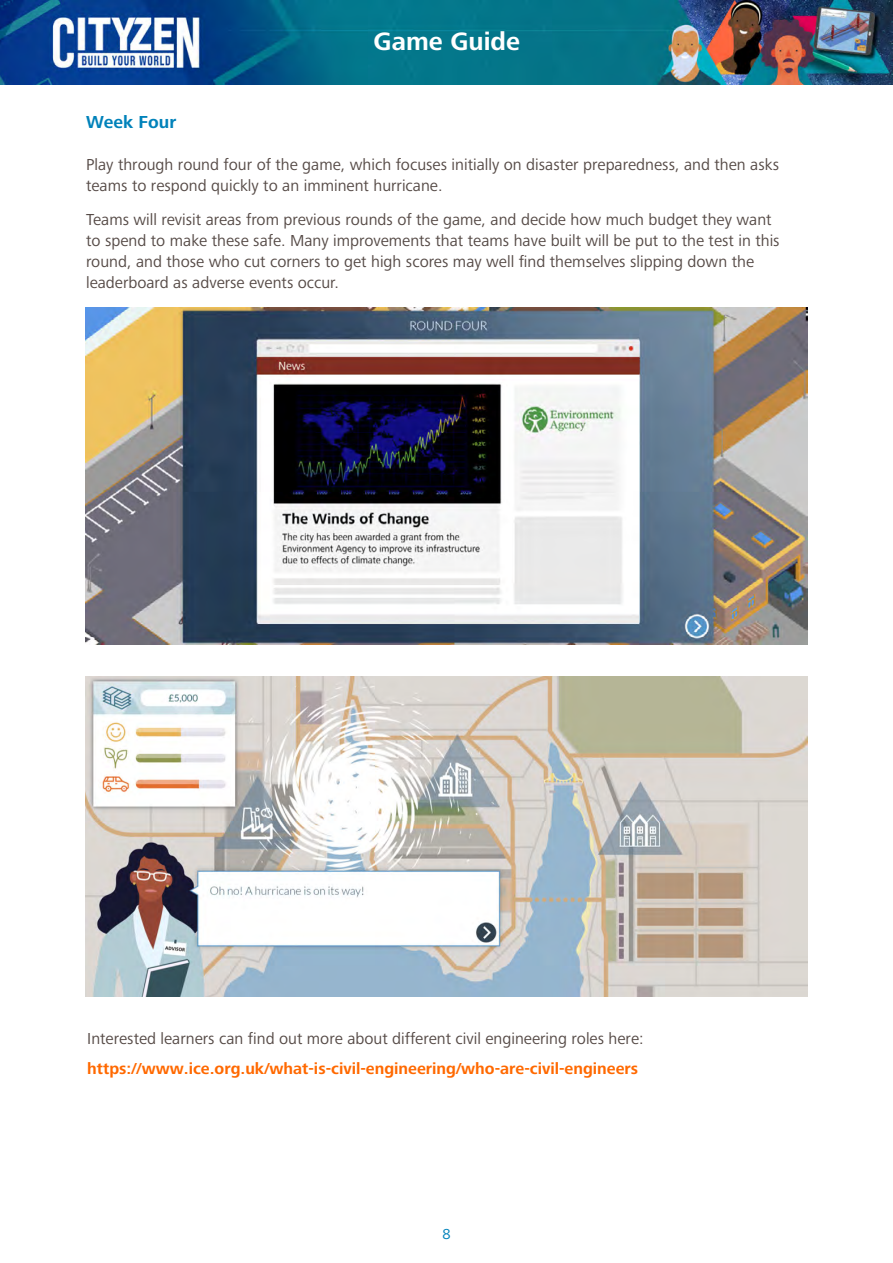
<style>
.page{position:relative;width:893px;height:1263px;background:#fff}
.page>*{position:absolute;margin:0;border:0;box-sizing:border-box;transform-origin:0 0}
.t1{font:700 26.1px "Frutiger Next";color:#fff}
.t2{font:700 18px "Frutiger Next";color:#0082ba}
.t3{font:16.5px/21px "Frutiger Next";color:#554a46}
.t4{font:700 16.5px "Frutiger Next";color:#ff6900}
.t5{font:15px "Frutiger Next";color:#0082ba}
</style>
<div class="page">
<img style="left:0;top:0;width:893px;height:85px">
<img style="left:86px;top:308px;width:721px;height:336px">
<img style="left:86px;top:676px;width:721px;height:320px">
<h1 class="t1" style="left:374px;top:27px;width:148px">Game Guide</h1>
<p class="t2" style="left:86px;top:111px;width:92px">Week Four</p>
<p class="t3" style="left:86px;top:154px;width:694px">Play through round four of the game, which focuses initially on disaster preparedness, and then asks teams to respond quickly to an imminent hurricane.</p>
<p class="t3" style="left:86px;top:209px;width:695px">Teams will revisit areas from previous rounds of the game, and decide how much budget they want to spend to make these safe. Many improvements that teams have built will be put to the test in this round, and those who cut corners to get high scores may well find themselves slipping down the leaderboard as adverse events occur.</p>
<p class="t3" style="left:87px;top:1028px;width:558px">Interested learners can find out more about different civil engineering roles here:</p>
<p class="t4" style="left:87px;top:1058px;width:552px">https://www.ice.org.uk/what-is-civil-engineering/who-are-civil-engineers</p>
<p class="t5" style="left:442px;top:1225px;width:10px">8</p>
</div>
